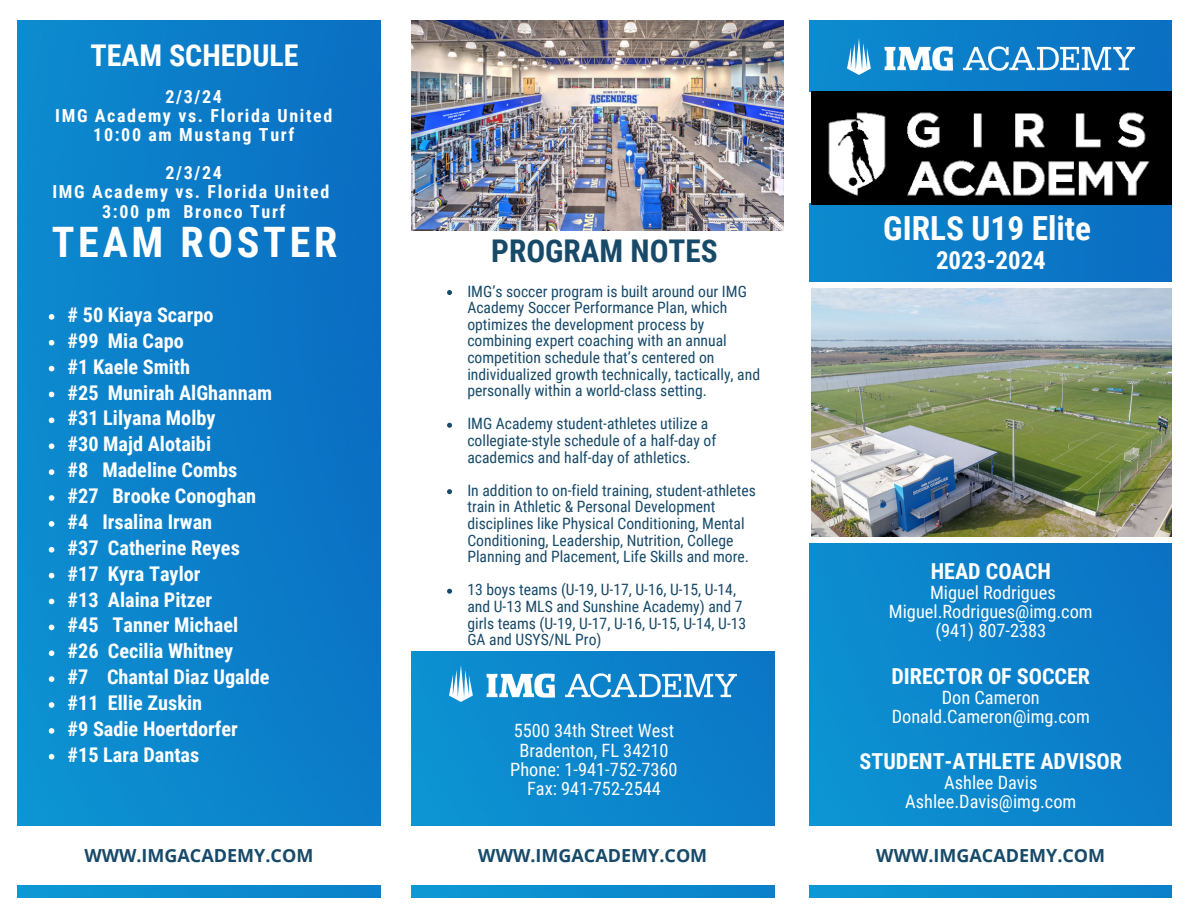
<style>
.page{position:relative;width:1188px;height:918px;background:#fff}
.page>*{position:absolute;margin:0;border:0;box-sizing:border-box;transform-origin:0 0}
.t1{font:700 42px "Roboto Condensed";letter-spacing:.09em;color:#fff}
.t2{font:700 33.3px "Roboto Condensed";color:#fff}
.t3{font:700 31.35px "Roboto Condensed";color:#174a69}
.t4{font:700 30px "Roboto Condensed";color:#fff}
.t5{font:700 24.9px "Roboto Condensed";color:#fff}
.t6{font:700 22.05px "Roboto Condensed";color:#fff}
.t7{font:700 20.25px "Roboto Condensed";color:#fff}
.t8{font:18.3px/19.2px "Roboto Condensed";color:#fff;text-align:center}
.t9{font:700 18px "Roboto Condensed";letter-spacing:.09em;color:#fff}
.t10{font:700 18px "Open Sans";color:#174a69}
.t11{font:15.6px/16.6px "Roboto Condensed";color:#174a69}
</style>
<div class="page">
<img style="left:810px;top:20px;width:362px;height:878px">
<img style="left:412px;top:651px;width:362px;height:247px">
<img style="left:18px;top:20px;width:362px;height:878px">
<img style="left:450px;top:665px;width:287px;height:36px">
<div style="left:790px;top:92px;width:398px;height:111px;background:#fff"></div>
<div style="left:798px;top:282px;width:390px;height:260px;background:#fff"></div>
<div style="left:0;top:826px;width:1188px;height:59px;background:#fff"></div>
<img style="left:848px;top:38px;width:286px;height:36px">
<img style="left:412px;top:20px;width:371px;height:211px">
<img style="left:811px;top:288px;width:360px;height:249px">
<img style="left:811px;top:92px;width:360px;height:112px">
<svg style="left:447px;top:290px;width:5px;height:5px"></svg>
<svg style="left:447px;top:423px;width:5px;height:5px"></svg>
<svg style="left:447px;top:489px;width:5px;height:5px"></svg>
<svg style="left:447px;top:589px;width:5px;height:5px"></svg>
<svg style="left:49px;top:314px;width:5px;height:6px"></svg>
<svg style="left:49px;top:340px;width:5px;height:6px"></svg>
<svg style="left:49px;top:366px;width:5px;height:5px"></svg>
<svg style="left:49px;top:392px;width:5px;height:5px"></svg>
<svg style="left:49px;top:418px;width:5px;height:5px"></svg>
<svg style="left:49px;top:443px;width:5px;height:6px"></svg>
<svg style="left:49px;top:469px;width:5px;height:6px"></svg>
<svg style="left:49px;top:495px;width:5px;height:6px"></svg>
<svg style="left:49px;top:521px;width:5px;height:6px"></svg>
<svg style="left:49px;top:547px;width:5px;height:6px"></svg>
<svg style="left:49px;top:573px;width:5px;height:5px"></svg>
<svg style="left:49px;top:599px;width:5px;height:5px"></svg>
<svg style="left:49px;top:625px;width:5px;height:5px"></svg>
<svg style="left:49px;top:650px;width:5px;height:6px"></svg>
<svg style="left:49px;top:676px;width:5px;height:6px"></svg>
<svg style="left:49px;top:702px;width:5px;height:6px"></svg>
<svg style="left:49px;top:728px;width:5px;height:6px"></svg>
<svg style="left:49px;top:754px;width:5px;height:6px"></svg>
<p class="t4" style="left:91px;top:38px;width:210px">TEAM SCHEDULE</p>
<p class="t9" style="left:166px;top:86px;width:58px">2/3/24</p>
<p class="t9" style="left:55px;top:105px;width:278px">IMG Academy vs. Florida United</p>
<p class="t9" style="left:93px;top:124px;width:202px">10:00 am Mustang Turf</p>
<p class="t9" style="left:166px;top:163px;width:58px">2/3/24</p>
<p class="t9" style="left:52px;top:182px;width:278px">IMG Academy vs. Florida United</p>
<p class="t9" style="left:102px;top:201px;width:185px">3:00 pm Bronco Turf</p>
<p class="t1" style="left:52px;top:219px;width:287px">TEAM ROSTER</p>
<p class="t7" style="left:67px;top:303px;width:148px"># 50 Kiaya Scarpo</p>
<p class="t7" style="left:67px;top:329px;width:118px">#99 Mia Capo</p>
<p class="t7" style="left:67px;top:355px;width:124px">#1 Kaele Smith</p>
<p class="t7" style="left:67px;top:381px;width:206px">#25 Munirah AlGhannam</p>
<p class="t7" style="left:67px;top:407px;width:150px">#31 Lilyana Molby</p>
<p class="t7" style="left:67px;top:433px;width:145px">#30 Majd Alotaibi</p>
<p class="t7" style="left:67px;top:458px;width:171px">#8 Madeline Combs</p>
<p class="t7" style="left:67px;top:484px;width:190px">#27 Brooke Conoghan</p>
<p class="t7" style="left:67px;top:510px;width:146px">#4 Irsalina Irwan</p>
<p class="t7" style="left:67px;top:536px;width:174px">#37 Catherine Reyes</p>
<p class="t7" style="left:67px;top:562px;width:135px">#17 Kyra Taylor</p>
<p class="t7" style="left:67px;top:588px;width:146px">#13 Alaina Pitzer</p>
<p class="t7" style="left:67px;top:614px;width:172px">#45 Tanner Michael</p>
<p class="t7" style="left:67px;top:640px;width:167px">#26 Cecilia Whitney</p>
<p class="t7" style="left:67px;top:665px;width:204px">#7 Chantal Diaz Ugalde</p>
<p class="t7" style="left:67px;top:691px;width:136px">#11 Ellie Zuskin</p>
<p class="t7" style="left:67px;top:717px;width:172px">#9 Sadie Hoertdorfer</p>
<p class="t7" style="left:67px;top:743px;width:133px">#15 Lara Dantas</p>
<p class="t3" style="left:491px;top:233px;width:228px">PROGRAM NOTES</p>
<p class="t11" style="left:467px;top:283px;width:294px">IMG’s soccer program is built around our IMG Academy Soccer Performance Plan, which optimizes the development process by combining expert coaching with an annual competition schedule that’s centered on individualized growth technically, tactically, and personally within a world-class setting.</p>
<p class="t11" style="left:467px;top:416px;width:250px">IMG Academy student-athletes utilize a collegiate-style schedule of a half-day of academics and half-day of athletics.</p>
<p class="t11" style="left:467px;top:482px;width:290px">In addition to on-field training, student-athletes train in Athletic &amp; Personal Development disciplines like Physical Conditioning, Mental Conditioning, Leadership, Nutrition, College Planning and Placement, Life Skills and more.</p>
<p class="t11" style="left:467px;top:582px;width:280px">13 boys teams (U-19, U-17, U-16, U-15, U-14, and U-13 MLS and Sunshine Academy) and 7 girls teams (U-19, U-17, U-16, U-15, U-14, U-13<br>GA and USYS/NL Pro)</p>
<p class="t8" style="left:514px;top:722px;width:162px">5500 34th Street West</p>
<p class="t8" style="left:519px;top:741px;width:151px">Bradenton, FL 34210</p>
<h3 class="t8" style="left:510px;top:760px;width:169px">Phone: 1-941-752-7360</h3>
<h1 class="t8" style="left:527px;top:779px;width:135px">Fax: 941-752-2544</h1>
<h2 class="t2" style="left:883px;top:209px;width:209px">GIRLS U19 Elite</h2>
<h2 class="t5" style="left:936px;top:246px;width:111px">2023-2024</h2>
<h3 class="t6" style="left:931px;top:558px;width:122px">HEAD COACH</h3>
<p class="t8" style="left:889px;top:583px;width:205px">Miguel Rodrigues<br>Miguel.Rodrigues@img.com (941) 807-2383</p>
<h3 class="t6" style="left:892px;top:663px;width:200px">DIRECTOR OF SOCCER</h3>
<p class="t8" style="left:892px;top:688px;width:200px">Don Cameron<br>Donald.Cameron@img.com</p>
<h3 class="t6" style="left:860px;top:749px;width:264px">STUDENT-ATHLETE ADVISOR</h3>
<p class="t8" style="left:905px;top:773px;width:173px">Ashlee Davis<br>Ashlee.Davis@img.com</p>
<p class="t10" style="left:84px;top:843px;width:230px">WWW.IMGACADEMY.COM</p>
<p class="t10" style="left:478px;top:843px;width:230px">WWW.IMGACADEMY.COM</p>
<p class="t10" style="left:876px;top:843px;width:230px">WWW.IMGACADEMY.COM</p>
</div>
